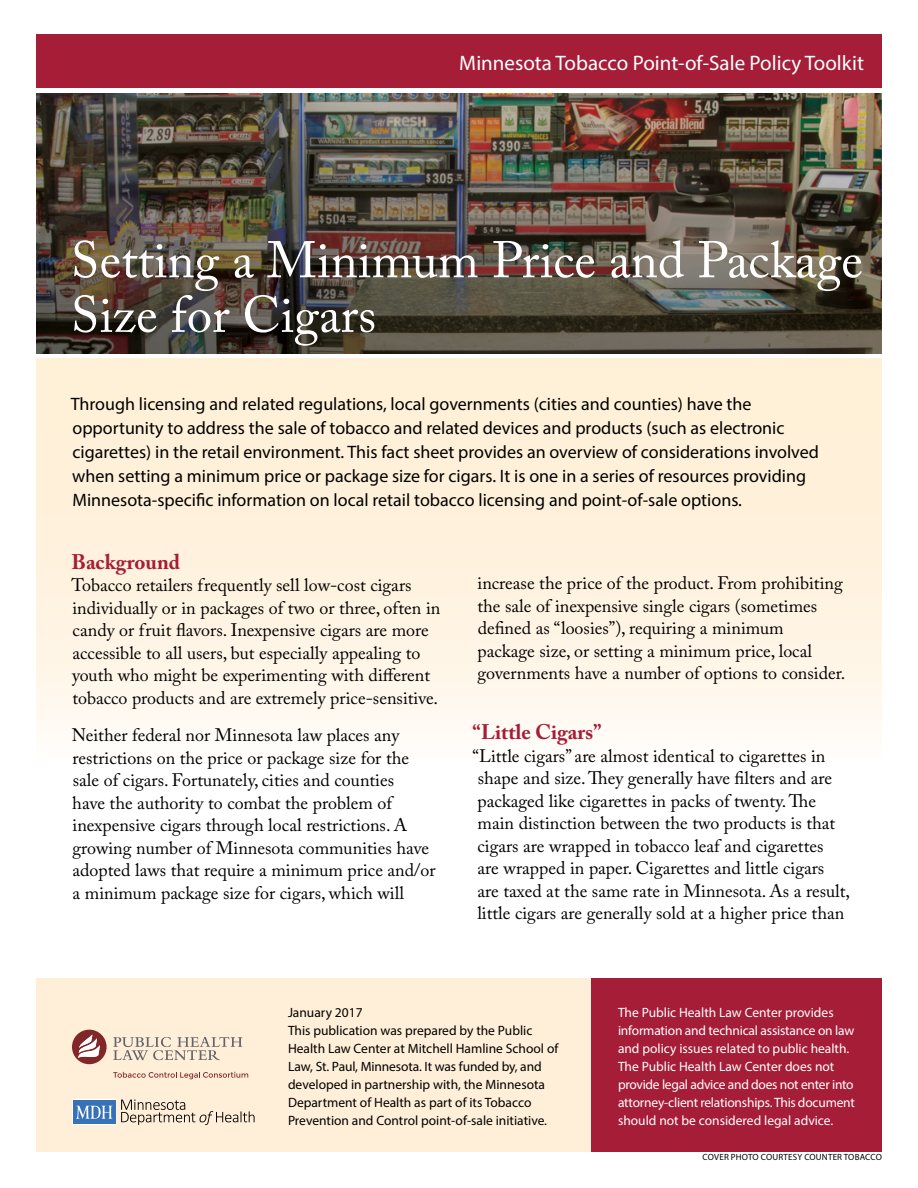
<style>
.page{position:relative;width:918px;height:1188px;background:#fff}
.page>*{position:absolute;margin:0;border:0;box-sizing:border-box;transform-origin:0 0}
.t1{font:51px/54.6px "Adobe Caslon Pro";color:#fff}
.t2{font:21px "Myriad Pro";color:#fff}
.t3{font:700 21px "Adobe Caslon Pro";color:#a51d37}
.t4{font:18px/22.5px "Adobe Caslon Pro";color:#000}
.t5{font:18px/24px "Myriad Pro";color:#000}
.t6{font:13.5px/18px "Myriad Pro";letter-spacing:-.01em;color:#fff}
.t7{font:13.5px/18px "Myriad Pro";color:#000}
.t8{font:9px "Myriad Pro";letter-spacing:.02em;color:#000}
</style>
<div class="page">
<div style="left:36px;top:358px;width:846px;height:540px;background:linear-gradient(to bottom,#ffeccf,#fff)"></div>
<div style="left:36px;top:34px;width:846px;height:54px;background:#a51d37"></div>
<img style="left:36px;top:93px;width:846px;height:261px">
<div style="left:36px;top:978px;width:556px;height:174px;background:#ffefd8"></div>
<div style="left:591px;top:978px;width:291px;height:174px;background:#a51d37"></div>
<svg style="left:72px;top:1099px;width:183px;height:26px"></svg>
<svg style="left:113px;top:1037px;width:129px;height:23px"></svg>
<div style="left:72px;top:1030px;width:35px;height:34px;background:#812629;border-radius:50%"></div>
<svg style="left:113px;top:1072px;width:135px;height:7px"></svg>
<svg style="left:78px;top:1034px;width:22px;height:24px"></svg>
<p class="t2" style="left:459px;top:50px;width:406px">Minnesota Tobacco Point-of-Sale Policy Toolkit</p>
<h1 class="t1" style="left:71px;top:232px;width:794px">Setting a Minimum Price and Package<br>Size for Cigars</h1>
<p class="t5" style="left:71px;top:391px;width:750px">Through licensing and related regulations, local governments (cities and counties) have the opportunity to address the sale of tobacco and related devices and products (such as electronic cigarettes) in the retail environment. This fact sheet provides an overview of considerations involved when setting a minimum price or package size for cigars. It is one in a series of resources providing Minnesota-specific information on local retail tobacco licensing and point-of-sale options.</p>
<p class="t3" style="left:72px;top:549px;width:110px">Background</p>
<p class="t4" style="left:71px;top:574px;width:371px">Tobacco retailers frequently sell low-cost cigars individually or in packages of two or three, often in candy or fruit flavors. Inexpensive cigars are more accessible to all users, but especially appealing to youth who might be experimenting with different tobacco products and are extremely price-sensitive.</p>
<p class="t4" style="left:72px;top:724px;width:365px">Neither federal nor Minnesota law places any restrictions on the price or package size for the sale of cigars. Fortunately, cities and counties<br>have the authority to combat the problem of inexpensive cigars through local restrictions. A growing number of Minnesota communities have adopted laws that require a minimum price and/or a minimum package size for cigars, which will</p>
<p class="t4" style="left:477px;top:572px;width:370px">increase the price of the product. From prohibiting the sale of inexpensive single cigars (sometimes defined as “loosies”), requiring a minimum<br>package size, or setting a minimum price, local governments have a number of options to consider.</p>
<p class="t3" style="left:473px;top:720px;width:131px">“Little Cigars”</p>
<p class="t4" style="left:473px;top:744px;width:379px">“Little cigars” are almost identical to cigarettes in shape and size. They generally have filters and are packaged like cigarettes in packs of twenty. The main distinction between the two products is that cigars are wrapped in tobacco leaf and cigarettes<br>are wrapped in paper. Cigarettes and little cigars<br>are taxed at the same rate in Minnesota. As a result, little cigars are generally sold at a higher price than</p>
<p class="t7" style="left:288px;top:1003px;width:272px">January 2017<br>This publication was prepared by the Public Health Law Center at Mitchell Hamline School of Law, St. Paul, Minnesota. It was funded by, and developed in partnership with, the Minnesota Department of Health as part of its Tobacco Prevention and Control point-of-sale initiative.</p>
<p class="t6" style="left:618px;top:1003px;width:239px">The Public Health Law Center provides information and technical assistance on law and policy issues related to public health.<br>The Public Health Law Center does not provide legal advice and does not enter into attorney-client relationships. This document should not be considered legal advice.</p>
<p class="t8" style="left:703px;top:1152px;width:181px">COVER PHOTO COURTESY COUNTER TOBACCO</p>
</div>
